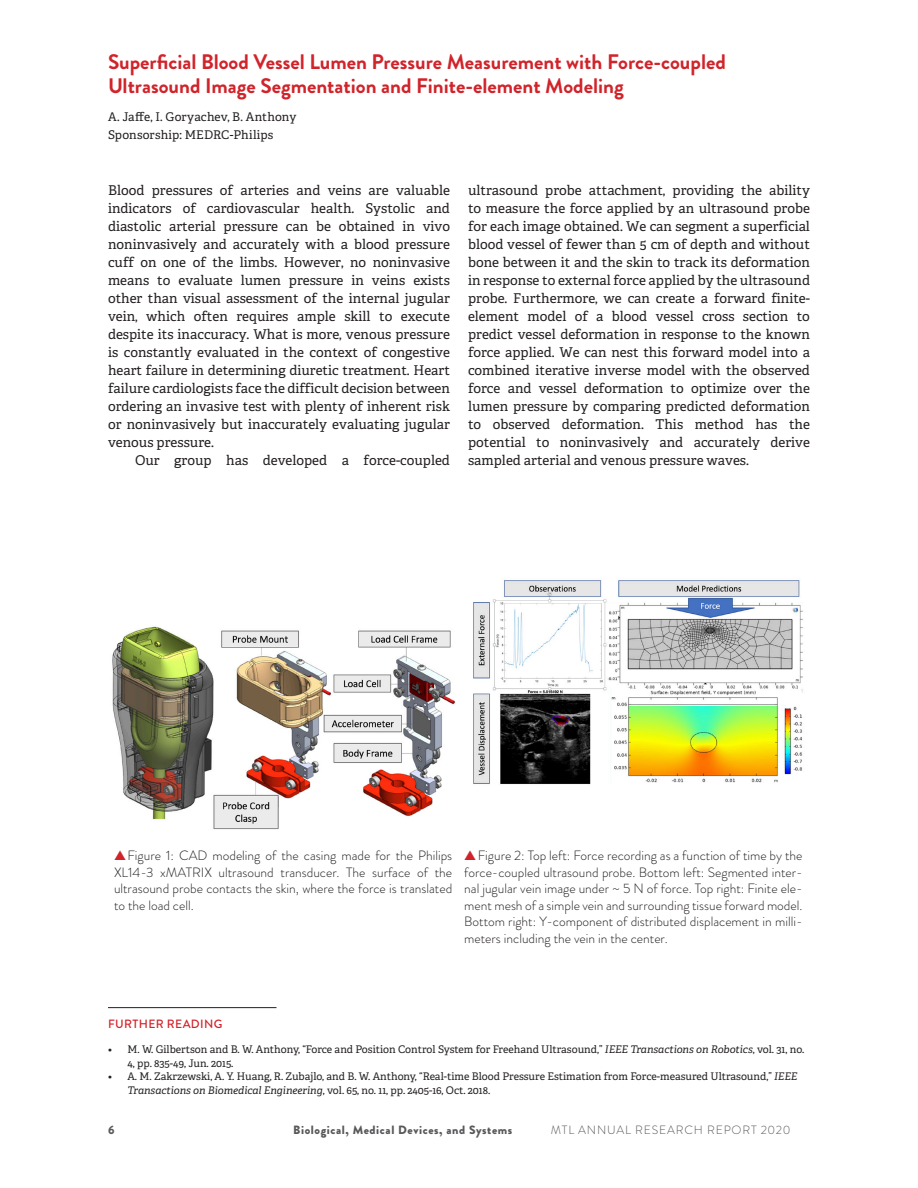
<style>
.page{position:relative;width:918px;height:1188px;background:#fff}
.page>*{position:absolute;margin:0;border:0;box-sizing:border-box;transform-origin:0 0}
.t1{font:700 21px/24px "Brandon Grotesque";color:#d1232a}
.Paragraph_2{font:13.5px/18px "Adelle Basic";color:#231f20;text-align:justify}
.t2{font:300 13.5px/16.5px "Brandon Grotesque";color:#231f20;text-align:justify}
.Authors{font:12px "Adelle Basic";letter-spacing:.01em;color:#231f20}
.t3{font:900 12px "Brandon Grotesque";letter-spacing:.05em;color:#57585a}
.t4{font:300 12px "Brandon Grotesque";letter-spacing:.07em;color:#57585a}
.Reference_Head{font:500 12px "Brandon Grotesque";letter-spacing:.03em;color:#d1232a}
.t5{font:10.5px/13.5px "Adelle Basic";color:#231f20}
.s1{color:#d1232a}
.s2{font-style:italic}
</style>
<div class="page">
<img style="left:112px;top:626px;width:343px;height:204px">
<img style="left:473px;top:580px;width:330px;height:205px">
<hr style="left:108px;top:1007px;width:168px;height:1px;background:#231f20">
<p class="t1" style="left:108px;top:50px;width:619px">Superficial Blood Vessel Lumen Pressure Measurement with Force-coupled<br>Ultrasound Image Segmentation and Finite-element Modeling</p>
<p class="Authors" style="left:108px;top:110px;width:190px">A. Jaffe, I. Goryachev, B. Anthony</p>
<p class="Authors" style="left:108px;top:128px;width:167px">Sponsorship: MEDRC-Philips</p>
<p class="Paragraph_2" style="left:108px;top:181px;width:344px">Blood pressures of arteries and veins are valuable indicators of cardiovascular health. Systolic and diastolic arterial pressure can be obtained in vivo noninvasively and accurately with a blood pressure cuff on one of the limbs. However, no noninvasive means to evaluate lumen pressure in veins exists other than visual assessment of the internal jugular vein, which often requires ample skill to execute despite its inaccuracy. What is more, venous pressure is constantly evaluated in the context of congestive heart failure in determining diuretic treatment. Heart failure cardiologists face the difficult decision between ordering an invasive test with plenty of inherent risk or noninvasively but inaccurately evaluating jugular venous pressure.</p>
<p class="Paragraph_2" style="left:135px;top:451px;width:317px">Our group has developed a force-coupled</p>
<p class="Paragraph_2" style="left:468px;top:181px;width:344px">ultrasound probe attachment, providing the ability to measure the force applied by an ultrasound probe for each image obtained. We can segment a superficial blood vessel of fewer than 5 cm of depth and without bone between it and the skin to track its deformation in response to external force applied by the ultrasound probe. Furthermore, we can create a forward finite&shy;element model of a blood vessel cross section to predict vessel deformation in response to the known force applied. We can nest this forward model into a combined iterative inverse model with the observed force and vessel deformation to optimize over the lumen pressure by comparing predicted deformation to observed deformation. This method has the potential to noninvasively and accurately derive sampled arterial and venous pressure waves.</p>
<p class="t2" style="left:114px;top:847px;width:340px"><span class="s1">▲</span>Figure 1: CAD modeling of the casing made for the Philips XL14-3 xMATRIX ultrasound transducer. The surface of the ultrasound probe contacts the skin, where the force is translated to the load cell.</p>
<p class="t2" style="left:464px;top:847px;width:340px"><span class="s1">▲</span>Figure 2: Top left: Force recording as a function of time by the force-coupled ultrasound probe. Bottom left: Segmented inter&shy;nal jugular vein image under ~ 5 N of force. Top right: Finite ele&shy;ment mesh of a simple vein and surrounding tissue forward model.<br>Bottom right: Y-component of distributed displacement in milli&shy;meters including the vein in the center.</p>
<p class="Reference_Head" style="left:108px;top:1015px;width:116px">FURTHER READING</p>
<p class="t5" style="left:128px;top:1043px;width:678px;text-indent:-20px">• M. W. Gilbertson and B. W. Anthony, “Force and Position Control System for Freehand Ultrasound,” <span class="s2">IEEE Transactions on Robotics</span>, vol. 31, no.<br>4, pp. 835-49, Jun. 2015.</p>
<p class="t5" style="left:128px;top:1070px;width:671px;text-indent:-20px">• A. M. Zakrzewski, A. Y. Huang, R. Zubajlo, and B. W. Anthony, “Real-time Blood Pressure Estimation from Force-measured Ultrasound,” <span class="s2">IEEE<br>Transactions on Biomedical Engineering</span>, vol. 65, no. 11, pp. 2405-16, Oct. 2018.</p>
<p class="t3" style="left:108px;top:1121px;width:8px">6</p>
<p class="t3" style="left:293px;top:1121px;width:221px">Biological, Medical Devices, and Systems</p>
<p class="t4" style="left:551px;top:1122px;width:241px">MTL ANNUAL RESEARCH REPORT 2020</p>
</div>
